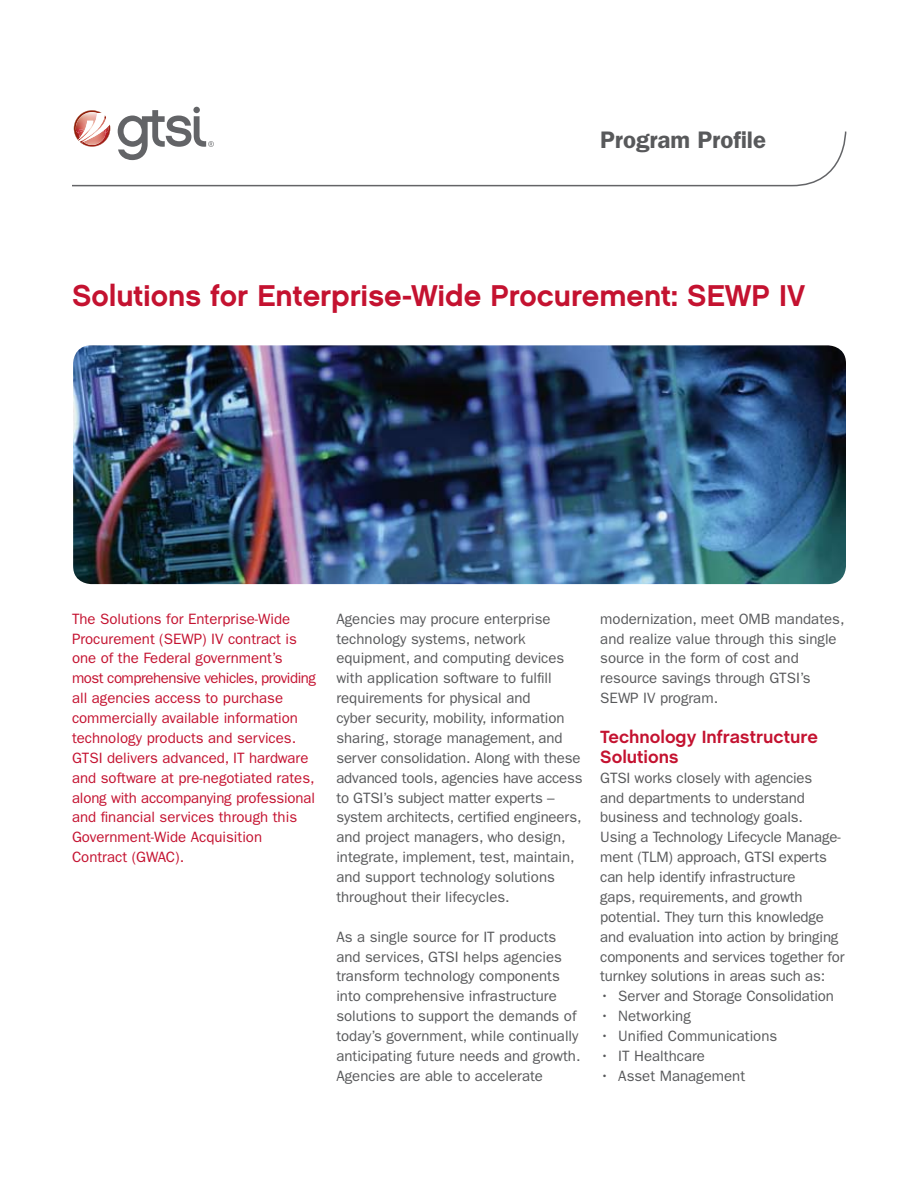
<style>
.page{position:relative;width:918px;height:1188px;background:#fff}
.page>*{position:absolute;margin:0;border:0;box-sizing:border-box;transform-origin:0 0}
.t1{font:30px "Chalet New York Nineteen Sixty";color:#c41230}
.t2{font:600 24px "Franklin Gothic";color:#58595b}
.t3{font:700 18px/19.8px "Chalet";color:#c41230}
.t4{font:15px/19.8px "Franklin Gothic";color:#58595b}
.t5{font:15px/19.8px "Franklin Gothic";color:#c41230}
</style>
<div class="page">
<svg style="left:72px;top:130px;width:775px;height:57px"></svg>
<svg style="left:74px;top:110px;width:36px;height:37px"></svg>
<svg style="left:118px;top:110px;width:96px;height:50px"></svg>
<div style="left:193px;top:107px;width:7px;height:6px;background:#636467;border-radius:50%"></div>
<img style="left:73px;top:345px;width:773px;height:239px">
<h2 class="t2" style="left:600px;top:125px;width:168px">Program Profile</h2>
<h1 class="t1" style="left:72px;top:278px;width:735px">Solutions for Enterprise-Wide Procurement: SEWP IV</h1>
<p class="t5" style="left:72px;top:609px;width:245px">The Solutions for Enterprise-Wide Procurement (SEWP) IV contract is one of the Federal government’s most comprehensive vehicles, providing all agencies access to purchase commercially available information technology products and services.<br>GTSI delivers advanced, IT hardware and software at pre-negotiated rates, along with accompanying professional and financial services through this Government-Wide Acquisition Contract (GWAC).</p>
<p class="t4" style="left:336px;top:609px;width:248px">Agencies may procure enterprise technology systems, network equipment, and computing devices with application software to fulfill requirements for physical and<br>cyber security, mobility, information sharing, storage management, and server consolidation. Along with these advanced tools, agencies have access to GTSI’s subject matter experts – system architects, certified engineers, and project managers, who design, integrate, implement, test, maintain, and support technology solutions throughout their lifecycles.</p>
<p class="t4" style="left:336px;top:927px;width:246px">As a single source for IT products and services, GTSI helps agencies transform technology components into comprehensive infrastructure solutions to support the demands of today’s government, while continually anticipating future needs and growth.<br>Agencies are able to accelerate</p>
<p class="t4" style="left:600px;top:609px;width:246px">modernization, meet OMB mandates, and realize value through this single source in the form of cost and resource savings through GTSI’s<br>SEWP IV program.</p>
<p class="t3" style="left:600px;top:728px;width:219px">Technology Infrastructure<br>Solutions</p>
<p class="t4" style="left:600px;top:768px;width:246px">GTSI works closely with agencies<br>and departments to understand business and technology goals.<br>Using a Technology Lifecycle Manage&shy;ment (TLM) approach, GTSI experts can help identify infrastructure<br>gaps, requirements, and growth potential. They turn this knowledge and evaluation into action by bringing components and services together for turnkey solutions in areas such as:</p>
<p class="t4" style="left:600px;top:986px;width:235px">• Server and Storage Consolidation</p>
<p class="t4" style="left:600px;top:1006px;width:92px">• Networking</p>
<p class="t4" style="left:600px;top:1026px;width:178px">• Unified Communications</p>
<p class="t4" style="left:600px;top:1046px;width:106px">• IT Healthcare</p>
<p class="t4" style="left:600px;top:1066px;width:146px">• Asset Management</p>
</div>
